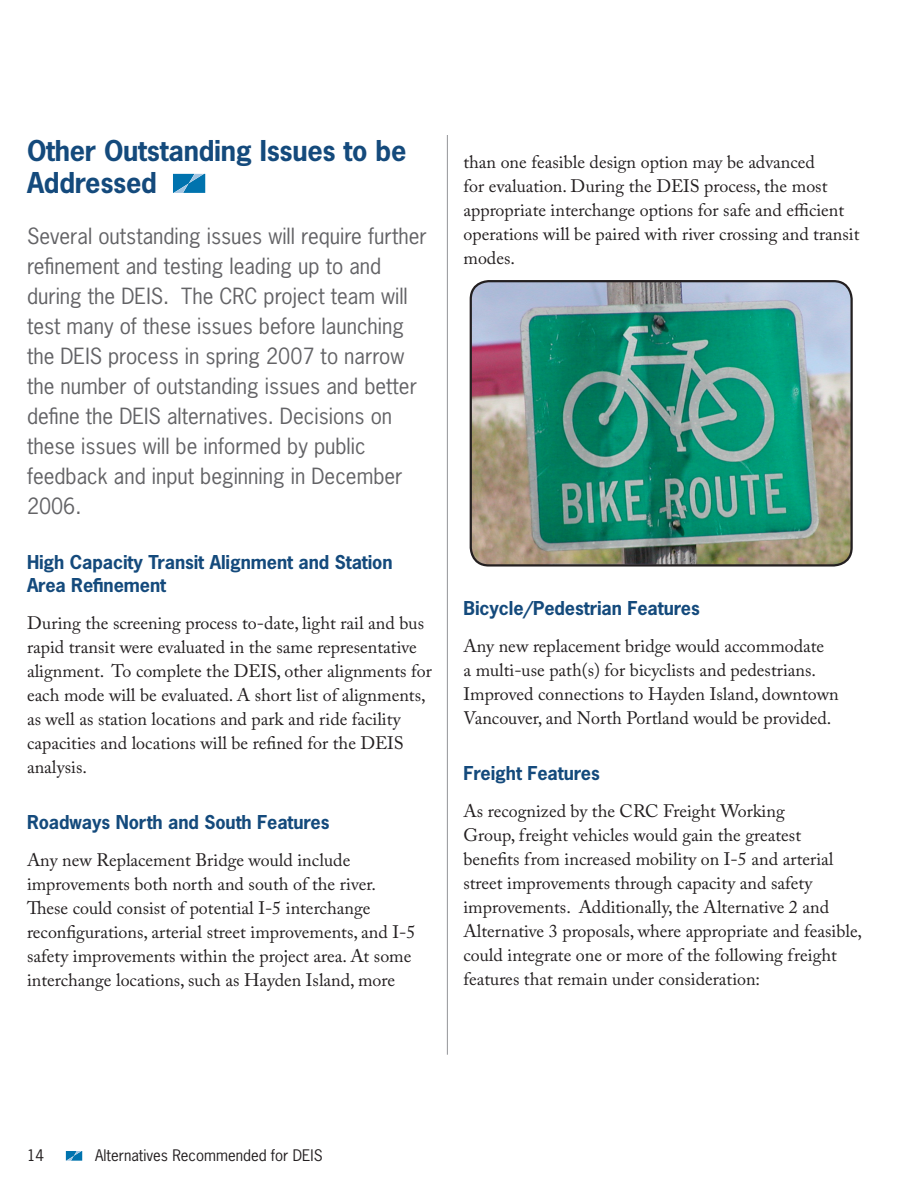
<style>
.page{position:relative;width:918px;height:1188px;background:#fff}
.page>*{position:absolute;margin:0;border:0;box-sizing:border-box;transform-origin:0 0}
.t1{font:700 27px/32.4px "News Gothic Std";letter-spacing:-.01em;color:#144a7c}
.t2{font:21px/30px "News Gothic Std";color:#636366}
.t3{font:18px/24px "Adobe Caslon Pro";color:#231f20}
.t4{font:700 18px/22.5px "News Gothic Std";letter-spacing:-.005em;color:#144a7c}
.t5{font:15px "News Gothic Std";color:#231f20}
</style>
<div class="page">
<svg style="left:173px;top:174px;width:32px;height:19px"></svg>
<svg style="left:66px;top:1151px;width:16px;height:10px"></svg>
<hr style="left:447px;top:135px;width:1px;height:920px;background:#939598">
<img style="left:471px;top:281px;width:381px;height:284px;border-radius:18px">
<div style="left:470px;top:280px;width:383px;height:287px;border:2px solid #231f20;border-radius:18px"></div>
<h1 class="t1" style="left:27px;top:134px;width:381px">Other Outstanding Issues to be<br>Addressed</h1>
<p class="t2" style="left:27px;top:221px;width:401px">Several outstanding issues will require further refinement and testing leading up to and during the DEIS. The CRC project team will test many of these issues before launching the DEIS process in spring 2007 to narrow the number of outstanding issues and better define the DEIS alternatives. Decisions on these issues will be informed by public feedback and input beginning in December 2006.</p>
<p class="t4" style="left:27px;top:551px;width:367px">High Capacity Transit Alignment and Station<br>Area Refinement</p>
<p class="t3" style="left:27px;top:611px;width:406px">During the screening process to-date, light rail and bus rapid transit were evaluated in the same representative alignment. To complete the DEIS, other alignments for each mode will be evaluated. A short list of alignments, as well as station locations and park and ride facility capacities and locations will be refined for the DEIS analysis.</p>
<p class="t4" style="left:27px;top:811px;width:304px">Roadways North and South Features</p>
<p class="t3" style="left:27px;top:848px;width:390px">Any new Replacement Bridge would include improvements both north and south of the river.<br>These could consist of potential I-5 interchange reconfigurations, arterial street improvements, and I-5 safety improvements within the project area. At some interchange locations, such as Hayden Island, more</p>
<p class="t3" style="left:464px;top:150px;width:398px">than one feasible design option may be advanced<br>for evaluation. During the DEIS process, the most appropriate interchange options for safe and efficient operations will be paired with river crossing and transit modes.</p>
<p class="t4" style="left:464px;top:596px;width:238px">Bicycle/Pedestrian Features</p>
<p class="t3" style="left:464px;top:634px;width:377px">Any new replacement bridge would accommodate<br>a multi-use path(s) for bicyclists and pedestrians.<br>Improved connections to Hayden Island, downtown Vancouver, and North Portland would be provided.</p>
<p class="t4" style="left:464px;top:761px;width:138px">Freight Features</p>
<p class="t3" style="left:464px;top:799px;width:400px">As recognized by the CRC Freight Working<br>Group, freight vehicles would gain the greatest<br>benefits from increased mobility on I-5 and arterial street improvements through capacity and safety improvements. Additionally, the Alternative 2 and Alternative 3 proposals, where appropriate and feasible, could integrate one or more of the following freight features that remain under consideration:</p>
<p class="t5" style="left:27px;top:1145px;width:18px">14</p>
<p class="t5" style="left:95px;top:1145px;width:229px">Alternatives Recommended for DEIS</p>
</div>
